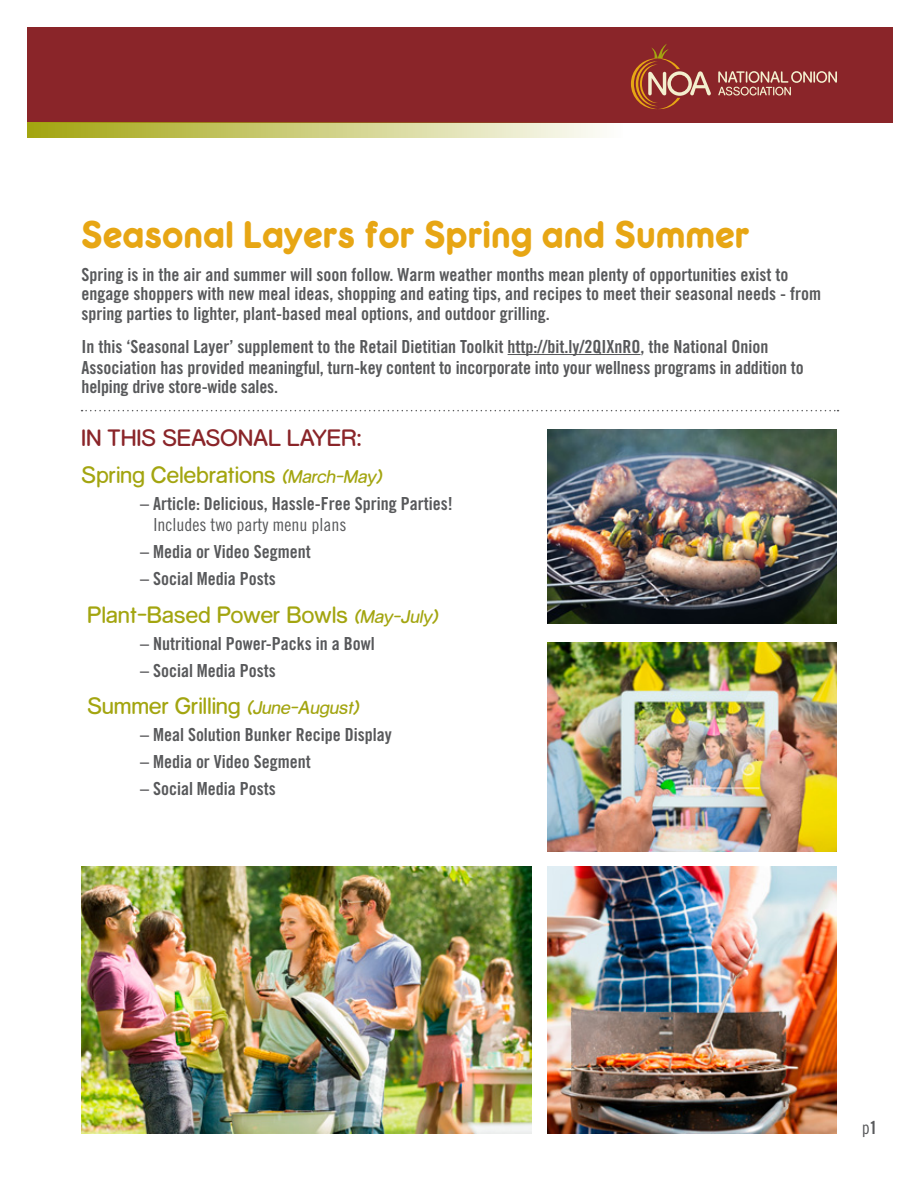
<style>
.page{position:relative;width:918px;height:1188px;background:#fff}
.page>*{position:absolute;margin:0;border:0;box-sizing:border-box;transform-origin:0 0}
.t1{font:36px "Rocko Ultra FLF";letter-spacing:.02em;color:#e7a614;scale:.94 1}
.t2{font:21px "Rocko FLF";letter-spacing:.02em;color:#a3a510}
.t3{font:21px/37.5px "Rocko FLF";letter-spacing:.02em;color:#8a2529}
.t4{font:18px/19.5px "Trade Gothic Bold Cond Twenty";color:#58595b}
.t5{font:18px "Trade Gothic Cond Eighteen";color:#58595b}
.s1{color:#a3a510}
.s2{font-style:italic;font-size:16.5px;color:#a3a510}
.s3{font-style:italic;font-size:16.5px}
.s4{font-family:"Trade Gothic Bold Cond Twenty"}
</style>
<div class="page">
<hr style="left:508px;top:354px;width:133px;height:1px;background:#58595b">
<div style="left:27px;top:27px;width:865px;height:95px;background:#8a2529"></div>
<svg style="left:27px;top:122px;width:595px;height:15px;background:#ccc97e"></svg>
<svg style="left:718px;top:71px;width:119px;height:25px"></svg>
<svg style="left:631px;top:44px;width:80px;height:65px"></svg>
<svg style="left:82px;top:410px;width:757px;height:1px"></svg>
<img style="left:82px;top:866px;width:449px;height:267px">
<img style="left:548px;top:430px;width:289px;height:193px">
<img style="left:548px;top:643px;width:289px;height:208px">
<img style="left:548px;top:866px;width:289px;height:267px">
<h1 class="t1" style="left:82px;top:211px;width:712px">Seasonal Layers for Spring and Summer</h1>
<p class="t4" style="left:82px;top:264px;width:741px">Spring is in the air and summer will soon follow. Warm weather months mean plenty of opportunities exist to engage shoppers with new meal ideas, shopping and eating tips, and recipes to meet their seasonal needs - from spring parties to lighter, plant-based meal options, and outdoor grilling.</p>
<p class="t4" style="left:82px;top:336px;width:724px;line-height:20.2px">In this ‘Seasonal Layer’ supplement to the Retail Dietitian Toolkit http://bit.ly/2QIXnRO, the National Onion<br>Association has provided meaningful, turn-key content to incorporate into your wellness programs in addition to helping drive store-wide sales.</p>
<p class="t3" style="left:82px;top:419px;width:305px">In this Seasonal Layer:<br><span class="s1">Spring Celebrations</span> <span class="s2">(March-May)</span></p>
<p class="t4" style="left:140px;top:494px;width:314px">– Article: Delicious, Hassle-Free Spring Parties!</p>
<p class="t5" style="left:153px;top:514px;width:194px">Includes two party menu plans</p>
<p class="t4" style="left:140px;top:542px;width:172px">– Media or Video Segment</p>
<p class="t4" style="left:140px;top:569px;width:137px">– Social Media Posts</p>
<p class="t2" style="left:87px;top:602px;width:355px">Plant-Based Power Bowls <span class="s3">(May-July)</span></p>
<p class="t4" style="left:140px;top:633px;width:236px">– Nutritional Power-Packs in a Bowl</p>
<p class="t4" style="left:140px;top:660px;width:137px">– Social Media Posts</p>
<p class="t2" style="left:87px;top:693px;width:276px">Summer Grilling <span class="s3">(June-August)</span></p>
<p class="t4" style="left:140px;top:725px;width:253px">– Meal Solution Bunker Recipe Display</p>
<p class="t4" style="left:140px;top:752px;width:172px">– Media or Video Segment</p>
<p class="t4" style="left:140px;top:779px;width:137px">– Social Media Posts</p>
<p class="t5" style="left:862px;top:1117px;width:17px">p<span class="s4">1</span></p>
</div>
